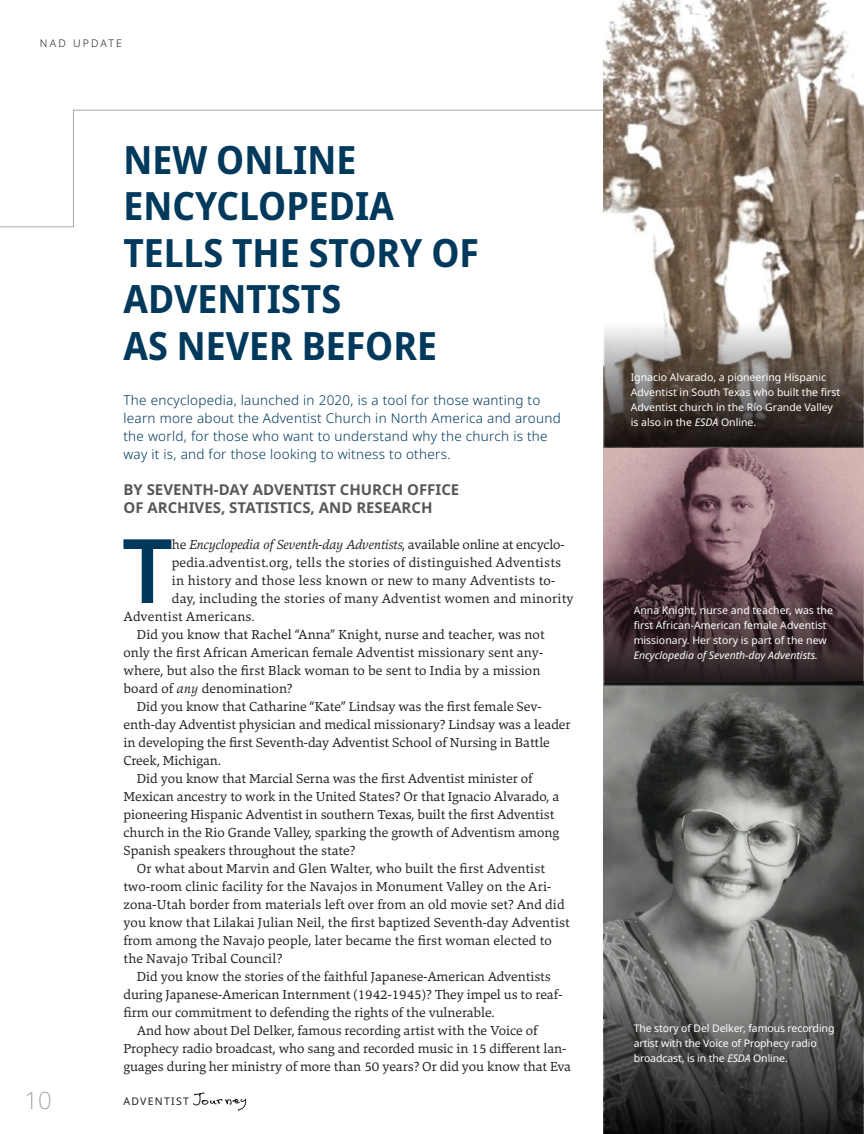
<style>
.page{position:relative;width:864px;height:1134px;background:#fff}
.page>*{position:absolute;margin:0;border:0;box-sizing:border-box;transform-origin:0 0}
.First_Paragraph{font:600 89.1px "Noto Sans";color:#00395c}
.t1{font:700 semi-condensed 39px/46.5px "Noto Sans";color:#00395c}
.t2{font:200 23.85px "Noto Sans";color:#939598}
.Author_Byline{font:700 15px/18px "Noto Sans";color:#57585a}
.Body_Copy{font:13.5px/18px "Danton";color:#231f20}
.Subhead{font:300 13.5px/18px "Noto Sans";letter-spacing:.02em;color:#00395c}
.First_Paragraph-2{font:13.5px "Danton";letter-spacing:.02em;color:#231f20}
.First_Paragraph-3{font:italic 13.5px "Danton";letter-spacing:-.01em;color:#231f20}
.t3{font:10.5px/15px "Noto Sans";color:#fff}
.t4{font:10.5px "Noto Sans";letter-spacing:.12em;color:#231f20}
.t5{font:300 10.5px "Noto Sans";letter-spacing:.21em;color:#231f20}
.s1{font-style:normal}
.s2{font-style:italic}
</style>
<div class="page">
<svg style="left:193px;top:1092px;width:54px;height:19px"></svg>
<svg style="left:0;top:110px;width:604px;height:117px"></svg>
<img style="left:604px;top:0;width:260px;height:323px">
<img style="left:604px;top:448px;width:260px;height:113px">
<img style="left:604px;top:686px;width:260px;height:229px">
<svg style="left:606px;top:325px;width:256px;height:121px;background:#615952"></svg>
<div style="left:604px;top:323px;width:260px;height:125px;border:1px solid #a8a9ad"></div>
<svg style="left:606px;top:563px;width:256px;height:121px;background:#433035"></svg>
<div style="left:604px;top:561px;width:260px;height:125px;border:1px solid #a8a9ad"></div>
<svg style="left:604px;top:915px;width:260px;height:219px;background:#575755"></svg>
<p class="t5" style="left:40px;top:36px;width:84px">NAD UPDATE</p>
<p class="t1" style="left:123px;top:137px;width:357px">NEW ONLINE<br>ENCYCLOPEDIA<br>TELLS THE STORY OF<br>ADVENTISTS<br>AS NEVER BEFORE</p>
<p class="Subhead" style="left:123px;top:391px;width:439px">The encyclopedia, launched in 2020, is a tool for those wanting to learn more about the Adventist Church in North America and around the world, for those who want to understand why the church is the way it is, and for those looking to witness to others.</p>
<p class="Author_Byline" style="left:123px;top:480px;width:337px">BY SEVENTH-DAY ADVENTIST CHURCH OFFICE<br>OF ARCHIVES, STATISTICS, AND RESEARCH</p>
<p class="First_Paragraph" style="left:122px;top:508px;width:52px">T</p>
<p class="First_Paragraph-3" style="left:172px;top:536px;width:394px"><span class="s1">he</span> Encyclopedia of Seventh-day Adventists<span class="s1">, available online at encyclo-</span></p>
<p class="First_Paragraph-2" style="left:172px;top:554px;width:391px">pedia.adventist.org, tells the stories of distinguished Adventists</p>
<p class="First_Paragraph-2" style="left:172px;top:572px;width:385px">in history and those less known or new to many Adventists to-</p>
<p class="First_Paragraph-2" style="left:172px;top:590px;width:403px">day, including the stories of many Adventist women and minority</p>
<p class="First_Paragraph-2" style="left:123px;top:608px;width:133px">Adventist Americans.</p>
<p class="Body_Copy" style="left:123px;top:625px;width:423px;text-indent:14px">Did you know that Rachel “Anna” Knight, nurse and teacher, was not only the first African American female Adventist missionary sent any&shy;where, but also the first Black woman to be sent to India by a mission board of <span class="s2">any</span> denomination?</p>
<p class="Body_Copy" style="left:123px;top:697px;width:449px;text-indent:14px">Did you know that Catharine “Kate” Lindsay was the first female Sev&shy;enth-day Adventist physician and medical missionary? Lindsay was a leader in developing the first Seventh-day Adventist School of Nursing in Battle Creek, Michigan.</p>
<p class="Body_Copy" style="left:123px;top:769px;width:437px;text-indent:14px">Did you know that Marcial Serna was the first Adventist minister of Mexican ancestry to work in the United States? Or that Ignacio Alvarado, a pioneering Hispanic Adventist in southern Texas, built the first Adventist church in the Rio Grande Valley, sparking the growth of Adventism among Spanish speakers throughout the state?</p>
<p class="Body_Copy" style="left:123px;top:859px;width:448px;text-indent:14px">Or what about Marvin and Glen Walter, who built the first Adventist two-room clinic facility for the Navajos in Monument Valley on the Ari&shy;zona-Utah border from materials left over from an old movie set? And did you know that Lilakai Julian Neil, the first baptized Seventh-day Adventist from among the Navajo people, later became the first woman elected to the Navajo Tribal Council?</p>
<p class="Body_Copy" style="left:123px;top:967px;width:440px;text-indent:14px">Did you know the stories of the faithful Japanese-American Adventists during Japanese-American Internment (1942-1945)? They impel us to reaf&shy;firm our commitment to defending the rights of the vulnerable.</p>
<p class="Body_Copy" style="left:123px;top:1021px;width:449px;text-indent:14px">And how about Del Delker, famous recording artist with the Voice of<br>Prophecy radio broadcast, who sang and recorded music in 15 different lan&shy;guages during her ministry of more than 50 years? Or did you know that Eva</p>
<h3 class="t2" style="left:24px;top:1084px;width:29px">10</h3>
<p class="t4" style="left:123px;top:1094px;width:67px">ADVENTIST</p>
<p class="t3" style="left:631px;top:370px;width:211px">Ignacio Alvarado, a pioneering Hispanic Adventist in South Texas who built the first Adventist church in the Río Grande Valley is also in the <span class="s2">ESDA</span> Online.</p>
<p class="t3" style="left:634px;top:603px;width:201px">Anna Knight, nurse and teacher, was the first African-American female Adventist missionary. Her story is part of the new <span class="s2">Encyclopedia of Seventh-day Adventists.</span></p>
<p class="t3" style="left:634px;top:1021px;width:202px">The story of Del Delker, famous recording artist with the Voice of Prophecy radio broadcast, is in the <span class="s2">ESDA</span> Online.</p>
</div>
